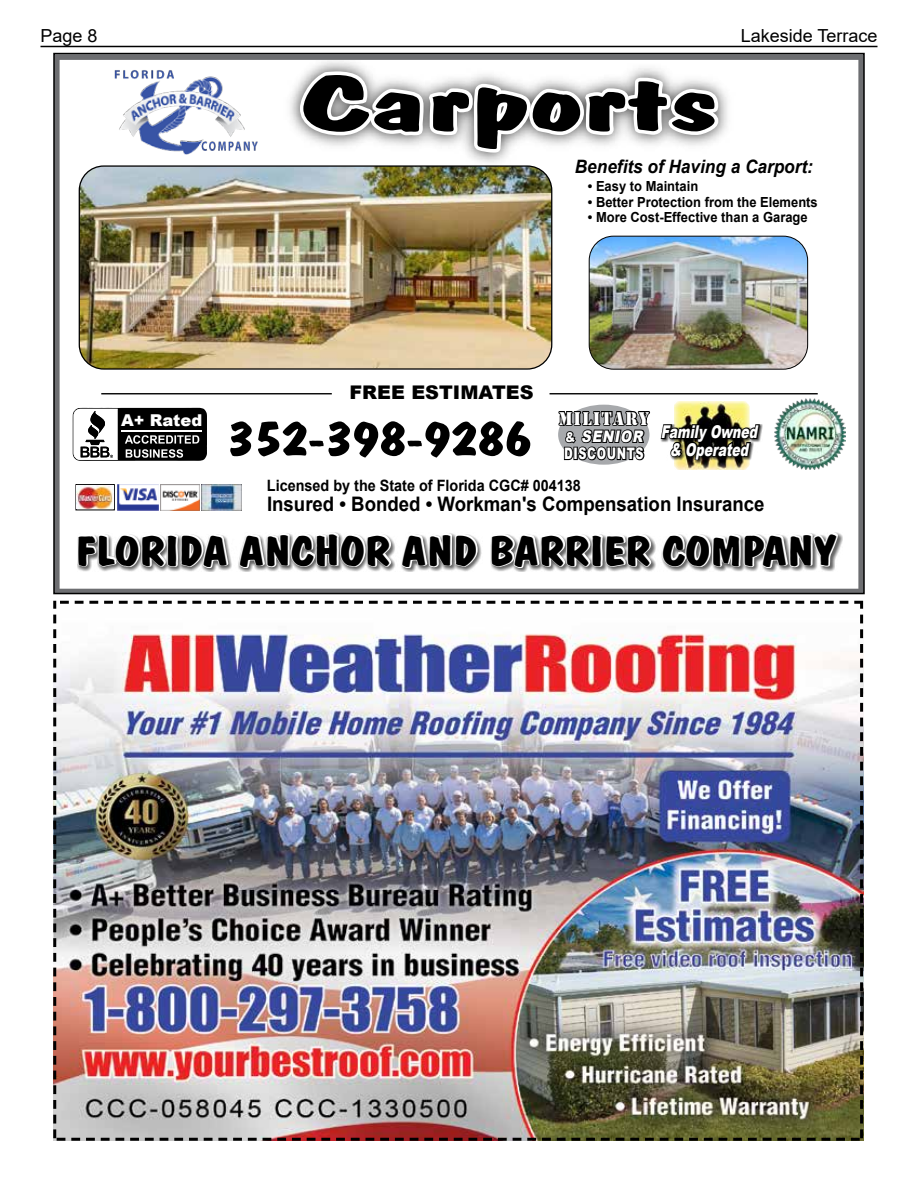
<style>
.page{position:relative;width:918px;height:1188px;background:#fff}
.page>*{position:absolute;margin:0;border:0;box-sizing:border-box;transform-origin:0 0}
.t1{font:77.55px "Dom Bold BT";color:#000;scale:1.87 1}
.t2{font:51.6px "Dom Bold BT";letter-spacing:-.02em;color:#000;scale:1.12 1}
.t3{font:41.55px "Dom Bold BT";color:#000;scale:1.16 1}
.t4{font:700 19.95px "Arial";color:#000;scale:.93 1}
.t5{font:900 18.75px "Arial";color:#000}
.t6{font:italic 700 18.45px "Arial";color:#000;scale:.93 1}
.t7{font:18px "Arial";color:#000}
.t8{font:italic 900 17.7px/17.7px "Arial";color:#fff;text-align:center;scale:.71 1}
.t9{font:17.1px "Stencil Std";letter-spacing:.1em;color:#fff;scale:.9 1}
.t10{font:900 16.35px "Arial";color:#fff}
.t11{font:900 15.9px/17.2px "Arial";letter-spacing:.06em;color:#fff;scale:.71 1}
.t12{font:700 15.6px "Arial";color:#000;scale:.92 1}
.t13{font:700 13.95px "Arial";color:#000;scale:.93 1}
.s1{font-size:13.5px}
.s2{font-style:italic}
</style>
<div class="page">
<hr style="left:40px;top:46px;width:838px;height:1px;background:#000">
<img style="left:56px;top:56px;width:806px;height:535px">
<img style="left:53px;top:601px;width:810px;height:540px">
<p class="t7" style="left:40px;top:24px;width:59px">Page 8</p>
<p class="t7" style="left:741px;top:24px;width:138px">Lakeside Terrace</p>
<h1 class="t1" style="left:300px;top:56px;width:225px">Carports</h1>
<h3 class="t6" style="left:575px;top:154px;width:257px">Benefits of Having a Carport:</h3>
<p class="t13" style="left:588px;top:176px;width:120px">• Easy to Maintain</p>
<p class="t13" style="left:588px;top:192px;width:249px">• Better Protection from the Elements</p>
<p class="t13" style="left:588px;top:208px;width:238px">• More Cost-Effective than a Garage</p>
<p class="t10" style="left:121px;top:408px;width:83px">A+ Rated</p>
<h3 class="t5" style="left:350px;top:379px;width:186px">FREE ESTIMATES</h3>
<h2 class="t2" style="left:226px;top:406px;width:274px">352-398-9286</h2>
<p class="t9" style="left:559px;top:407px;width:102px">Military</p>
<p class="t11" style="left:564px;top:427px;width:118px"><span class="s1">&amp;</span> <span class="s2">SENIOR<br></span>DISCOUNTS</p>
<p class="t12" style="left:267px;top:474px;width:343px">Licensed by the State of Florida CGC# 004138</p>
<p class="t8" style="left:661px;top:422px;width:143px">FamilyOwned &amp; Operated</p>
<h3 class="t4" style="left:267px;top:490px;width:537px">Insured • Bonded • Workman's Compensation Insurance</h3>
<h3 class="t3" style="left:75px;top:525px;width:656px">FLORIDA ANCHOR AND BARRIER COMPANY</h3>
</div>
